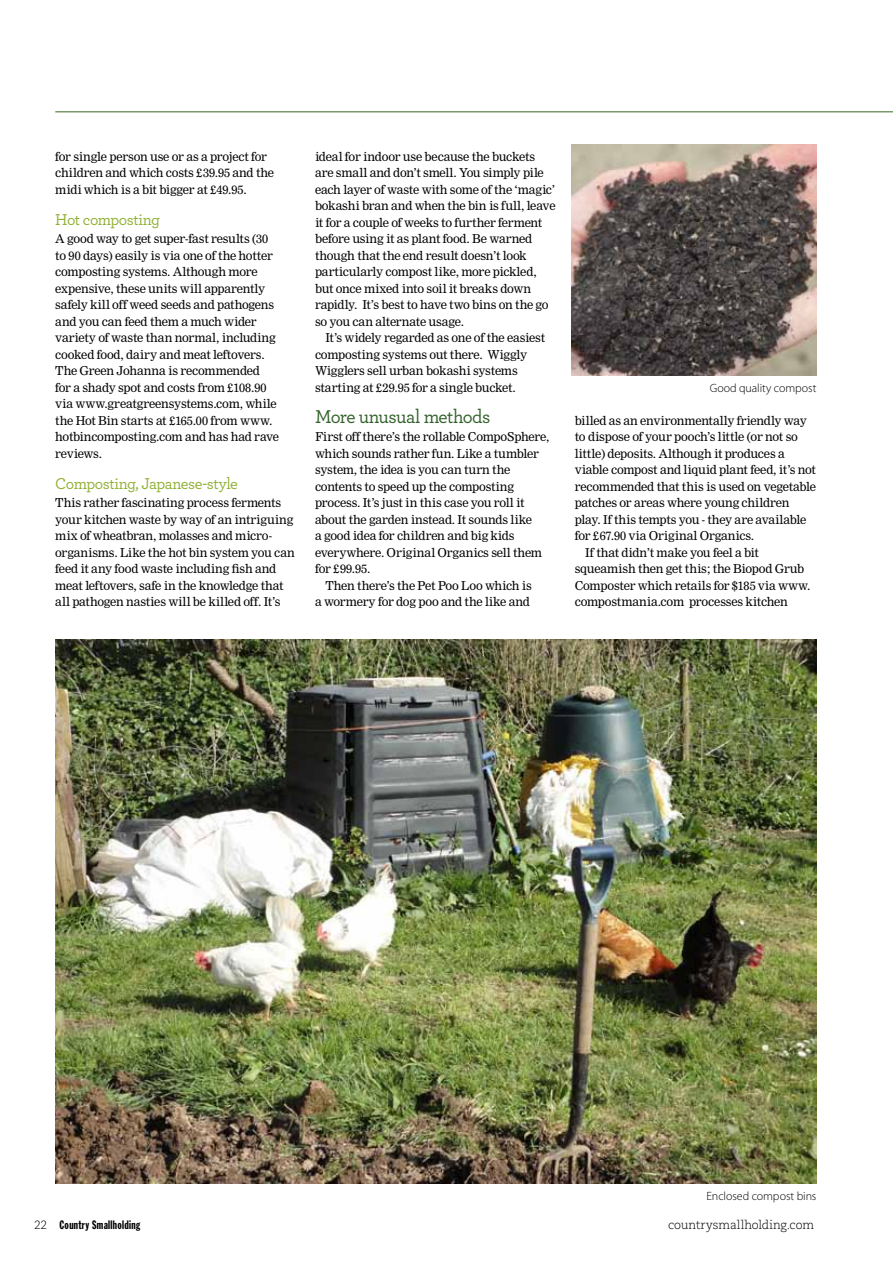
<style>
.page{position:relative;width:893px;height:1263px;background:#fff}
.page>*{position:absolute;margin:0;border:0;box-sizing:border-box;transform-origin:0 0}
.t1{font:500 19.5px "Archer";letter-spacing:-.03em;color:#32602a}
.t2{font:500 16.5px "Archer";letter-spacing:-.03em;color:#91b033}
.t3{font:12px/16.5px "Nimrod";letter-spacing:-.015em;color:#000}
.t4{font:300 12px "Myriad Pro";letter-spacing:-.005em;color:#000}
.t5{font:300 12px "Caecilia";letter-spacing:-.01em;color:#000}
.t6{font:12px "Franklin Gothic Extra Cond";letter-spacing:.025em;color:#000}
.s1{font-family:"Caecilia";font-weight:300}
</style>
<div class="page">
<hr style="left:55px;top:112px;width:838px;height:1px;background:#39671f">
<img style="left:55px;top:639px;width:761px;height:545px">
<img style="left:572px;top:144px;width:244px;height:231px">
<p class="t3" style="left:55px;top:148px;width:220px">for single person use or as a project for children and which costs £39.95 and the midi which is a bit bigger at £49.95.</p>
<h2 class="t2" style="left:55px;top:208px;width:106px">Hot composting</h2>
<p class="t3" style="left:55px;top:231px;width:225px">A good way to get super-fast results (30 to 90 days) easily is via one of the hotter composting systems. Although more expensive, these units will apparently safely kill off weed seeds and pathogens and you can feed them a much wider variety of waste than normal, including cooked food, dairy and meat leftovers.<br>The Green Johanna is recommended<br>for a shady spot and costs from £108.90 via www.greatgreensystems.com, while the Hot Bin starts at £165.00 from www. hotbincomposting.com and has had rave reviews.</p>
<h2 class="t2" style="left:55px;top:472px;width:184px">Composting, Japanese-style</h2>
<p class="t3" style="left:55px;top:495px;width:241px">This rather fascinating process ferments your kitchen waste by way of an intriguing mix of wheatbran, molasses and micro&shy;organisms. Like the hot bin system you can feed it any food waste including fish and meat leftovers, safe in the knowledge that all pathogen nasties will be killed off. It’s</p>
<p class="t3" style="left:315px;top:148px;width:242px">ideal for indoor use because the buckets are small and don’t smell. You simply pile each layer of waste with some of the ‘magic’ bokashi bran and when the bin is full, leave it for a couple of weeks to further ferment before using it as plant food. Be warned though that the end result doesn’t look particularly compost like, more pickled, but once mixed into soil it breaks down rapidly. It’s best to have two bins on the go so you can alternate usage.</p>
<p class="t3" style="left:315px;top:330px;width:232px;text-indent:10px">It’s widely regarded as one of the easiest composting systems out there. Wiggly Wigglers sell urban bokashi systems starting at £29.95 for a single bucket.</p>
<h1 class="t1" style="left:315px;top:403px;width:177px">More unusual methods</h1>
<p class="t3" style="left:315px;top:429px;width:236px">First off there’s the rollable CompoSphere, which sounds rather fun. Like a tumbler system, the idea is you can turn the contents to speed up the composting process. It’s just in this case you roll it about the garden instead. It sounds like<br>a good idea for children and big kids everywhere. Original Organics sell them for £99.95.</p>
<p class="t3" style="left:315px;top:577px;width:218px;text-align:right">Then there’s the Pet Poo Loo which is<br>a wormery for dog poo and the like and</p>
<p class="t4" style="left:710px;top:381px;width:108px">Good quality compost</p>
<p class="t3" style="left:575px;top:412px;width:234px">billed as an environmentally friendly way</p>
<p class="t3" style="left:575px;top:429px;width:225px">to dispose of your pooch’s little (or not so</p>
<p class="t3" style="left:575px;top:445px;width:212px">little) deposits. Although it produces a</p>
<p class="t3" style="left:575px;top:462px;width:243px">viable compost and liquid plant feed, it’s not</p>
<p class="t3" style="left:575px;top:478px;width:243px">recommended that this is used on vegetable</p>
<p class="t3" style="left:575px;top:495px;width:216px">patches or areas where young children</p>
<p class="t3" style="left:575px;top:511px;width:233px">play. If this tempts you - they are available</p>
<p class="t3" style="left:575px;top:528px;width:181px">for £67.90 via Original Organics.</p>
<p class="t3" style="left:585px;top:544px;width:175px">If that didn’t make you feel a bit</p>
<p class="t3" style="left:575px;top:561px;width:231px">squeamish then get this; the Biopod Grub</p>
<p class="t3" style="left:575px;top:577px;width:237px">Composter which retails for $185 via www.</p>
<p class="t3" style="left:575px;top:594px;width:215px">compostmania.com processes kitchen</p>
<p class="t4" style="left:706px;top:1189px;width:111px">Enclosed compost bins</p>
<p class="t6" style="left:34px;top:1219px;width:108px"><span class="s1">22</span> Country Smallholding</p>
<p class="t5" style="left:668px;top:1218px;width:148px">countrysmallholding.com</p>
</div>
